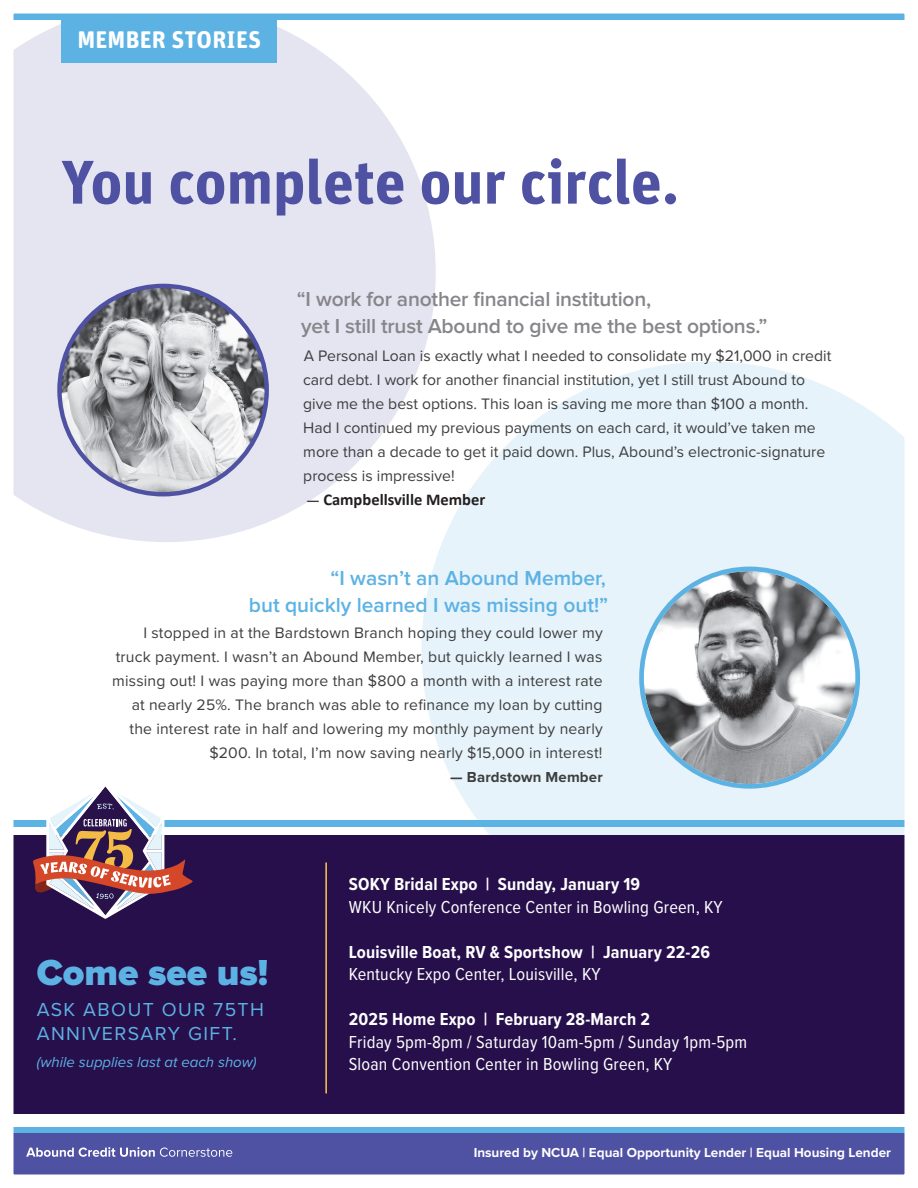
<style>
.page{position:relative;width:918px;height:1188px;background:#fff}
.page>*{position:absolute;margin:0;border:0;box-sizing:border-box;transform-origin:0 0}
.t1{font:700 61.5px "Unit Pro";color:#4f51a2}
.t2{font:900 37.5px "Proxima Nova";color:#5db2e4}
.t3{font:700 24px "Unit Rounded Pro";letter-spacing:.01em;color:#fff}
.t4{font:600 21px "Proxima Nova";letter-spacing:-.01em;color:#87858a}
.t5{font:600 21px "Proxima Nova";color:#5db2e4}
.t6{font:19.5px/24px "Proxima Nova";letter-spacing:.075em;color:#5db2e4}
.t7{font:18px "Proxima Nova Cond";letter-spacing:.01em;color:#fff}
.t8{font:700 18px "Proxima Nova Cond";letter-spacing:.01em;color:#fff}
.t9{font:700 16.5px "Calibri";color:#231f20}
.t10{font:15.75px/24px "Proxima Nova";color:#3e3e3f}
.t11{font:italic 15px "Proxima Nova";color:#5db2e4}
.t12{font:700 15px "Proxima Nova";letter-spacing:.01em;color:#3e3e3f}
.t13{font:700 13.5px "Proxima Nova";color:#fff}
.s1{font-family:"Proxima Nova";font-weight:600;font-size:15px;color:#3e3e3f}
</style>
<div class="page">
<svg style="left:422px;top:362px;width:481px;height:473px;fill:#e6f3fa"></svg>
<div style="left:0;top:1133px;width:918px;height:45px;background:#4f51a2"></div>
<div style="left:8px;top:1126px;width:904px;height:7px;background:#5db2e4"></div>
<svg style="left:26px;top:1147px;width:206px;height:10px"></svg>
<svg style="left:15px;top:24px;width:421px;height:518px;fill:#e4e5f1"></svg>
<img style="left:644px;top:571px;width:211px;height:213px">
<div style="left:639px;top:567px;width:221px;height:222px;border:5px solid #5db2e4;border-radius:50%"></div>
<div style="left:5px;top:13px;width:913px;height:7px;background:#5db2e4"></div>
<img style="left:59px;top:286px;width:208px;height:208px">
<div style="left:61px;top:14px;width:216px;height:49px;background:#5db2e4"></div>
<div style="left:6px;top:835px;width:902px;height:279px;background:#260f4b"></div>
<div style="left:6px;top:820px;width:905px;height:7px;background:#5db2e4"></div>
<svg style="left:33px;top:786px;width:160px;height:133px"></svg>
<hr style="left:325px;top:862px;width:2px;height:232px;background:#fec552">
<div style="left:0;top:0;width:918px;height:1188px;border:14px solid #fff"></div>
<p class="t3" style="left:77px;top:22px;width:185px">MEMBER STORIES</p>
<p class="t1" style="left:61px;top:137px;width:620px">You complete our circle.</p>
<p class="t4" style="left:297px;top:287px;width:356px">“I work for another financial institution,</p>
<p class="t4" style="left:301px;top:314px;width:468px">yet I still trust Abound to give me the best options.”</p>
<p class="t10" style="left:303px;top:343px;width:530px">A Personal Loan is exactly what I needed to consolidate my $21,000 in credit card debt. I work for another financial institution, yet I still trust Abound to give me the best options. This loan is saving me more than $100 a month.<br>Had I continued my previous payments on each card, it would’ve taken me more than a decade to get it paid down. Plus, Abound’s electronic-signature process is impressive!</p>
<p class="t9" style="left:307px;top:488px;width:180px"><span class="s1">—</span> Campbellsville Member</p>
<p class="t5" style="left:330px;top:566px;width:277px">“I wasn’t an Abound Member,</p>
<p class="t5" style="left:249px;top:593px;width:361px">but quickly learned I was missing out!”</p>
<p class="t10" style="left:112px;top:620px;width:492px;text-align:right">I stopped in at the Bardstown Branch hoping they could lower my truck payment. I wasn’t an Abound Member, but quickly learned I was missing out! I was paying more than $800 a month with a interest rate at nearly 25%. The branch was able to refinance my loan by cutting the interest rate in half and lowering my monthly payment by nearly $200. In total, I’m now saving nearly $15,000 in interest!</p>
<p class="t12" style="left:450px;top:766px;width:154px">— Bardstown Member</p>
<p class="t2" style="left:37px;top:951px;width:233px">Come see us!</p>
<p class="t6" style="left:37px;top:997px;width:229px">ASK ABOUT OUR 75TH<br>ANNIVERSARY GIFT.</p>
<p class="t11" style="left:37px;top:1051px;width:221px">(while supplies last at each show)</p>
<p class="t8" style="left:349px;top:871px;width:293px">SOKY Bridal Expo | Sunday, January 19</p>
<p class="t7" style="left:349px;top:893px;width:375px">WKU Knicely Conference Center in Bowling Green, KY</p>
<p class="t8" style="left:349px;top:938px;width:363px">Louisville Boat, RV &amp; Sportshow | January 22-26</p>
<p class="t7" style="left:349px;top:961px;width:253px">Kentucky Expo Center, Louisville, KY</p>
<p class="t8" style="left:349px;top:1006px;width:303px">2025 Home Expo | February 28-March 2</p>
<p class="t7" style="left:349px;top:1028px;width:400px">Friday 5pm-8pm / Saturday 10am-5pm / Sunday 1pm-5pm</p>
<p class="t7" style="left:349px;top:1051px;width:325px">Sloan Convention Center in Bowling Green, KY</p>
<p class="t13" style="left:474px;top:1143px;width:419px">Insured by NCUA | Equal Opportunity Lender | Equal Housing Lender</p>
</div>
